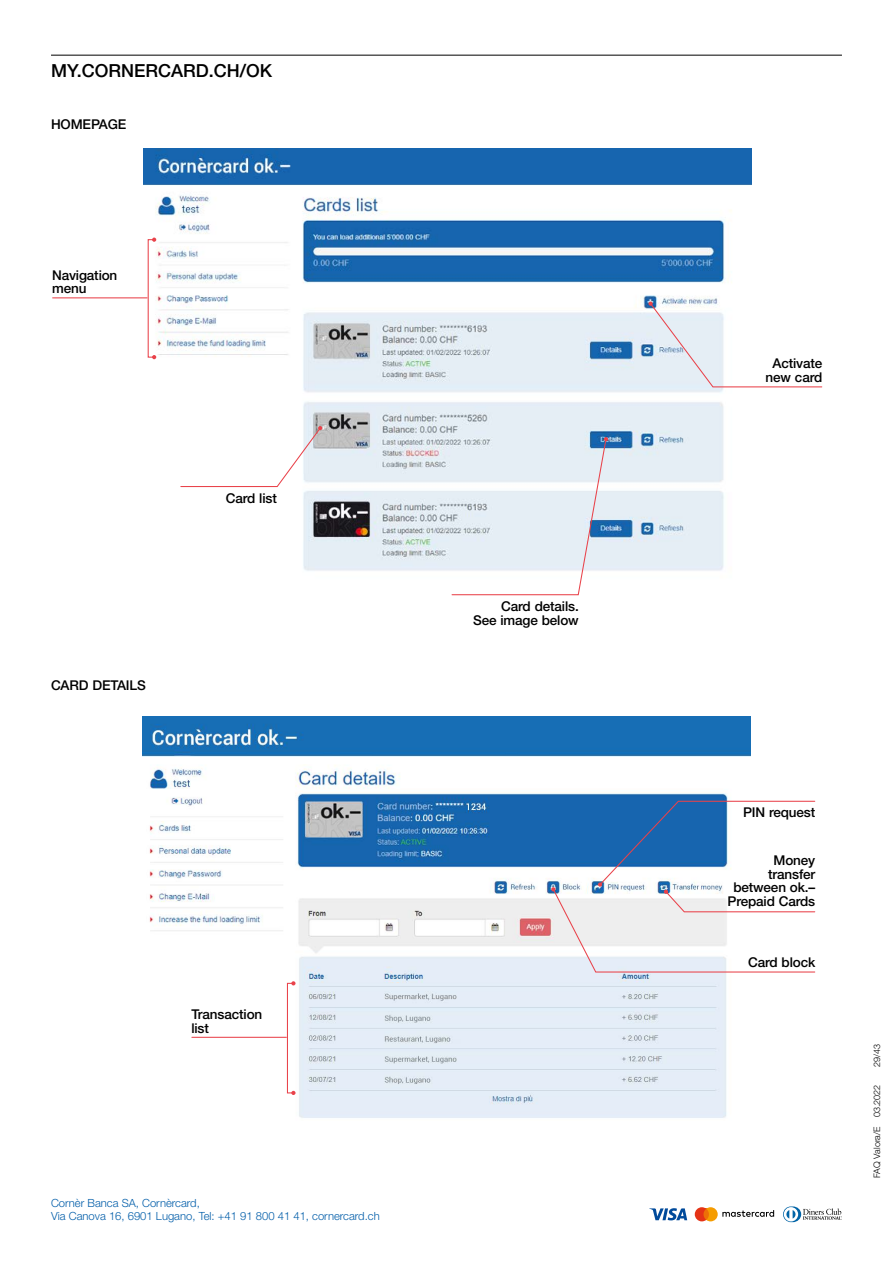
<style>
.page{position:relative;width:893px;height:1263px;background:#fff}
.page>*{position:absolute;margin:0;border:0;box-sizing:border-box;transform-origin:0 0}
.t1{font:500 18px "Helvetica Neue LT Std";color:#000}
.t2{font:500 13.5px/13.5px "Helvetica Neue LT Std";letter-spacing:-.01em;color:#000}
.t3{font:300 11.25px/13.5px "Helvetica Neue LT Std";color:#005da9}
.t4{font:300 9px "Helvetica Neue LT Std";color:#000}
</style>
<div class="page">
<svg style="left:695px;top:1207px;width:79px;height:14px"></svg>
<svg style="left:783px;top:1206px;width:59px;height:16px"></svg>
<svg style="left:649px;top:1208px;width:38px;height:12px"></svg>
<img style="left:143px;top:149px;width:608px;height:422px">
<svg style="left:451px;top:437px;width:157px;height:159px"></svg>
<svg style="left:180px;top:426px;width:142px;height:62px"></svg>
<svg style="left:648px;top:301px;width:175px;height:87px"></svg>
<hr style="left:53px;top:297px;width:94px;height:1px;background:#e9424a">
<div style="left:148px;top:239px;width:7px;height:119px;border:1px solid #e9424a"></div>
<svg style="left:152px;top:238px;width:4px;height:4px"></svg>
<svg style="left:152px;top:355px;width:4px;height:4px"></svg>
<img style="left:142px;top:716px;width:608px;height:402px">
<hr style="left:192px;top:1037px;width:94px;height:1px;background:#e9424a">
<div style="left:287px;top:983px;width:7px;height:110px;border:1px solid #e9424a"></div>
<svg style="left:291px;top:981px;width:5px;height:4px"></svg>
<svg style="left:291px;top:1091px;width:5px;height:4px"></svg>
<svg style="left:551px;top:800px;width:265px;height:173px"></svg>
<hr style="left:51px;top:55px;width:791px;height:1px;background:#000">
<h1 class="t1" style="left:51px;top:59px;width:223px">MY.CORNERCARD.CH/OK</h1>
<p class="t2" style="left:51px;top:117px;width:77px">HOMEPAGE</p>
<p class="t2" style="left:52px;top:268px;width:67px">Navigation menu</p>
<p class="t2" style="left:51px;top:678px;width:96px">CARD DETAILS</p>
<p class="t2" style="left:226px;top:491px;width:53px">Card list</p>
<p class="t2" style="left:473px;top:600px;width:107px;text-align:right">Card details.<br>See image below</p>
<p class="t2" style="left:191px;top:1007px;width:72px">Transaction list</p>
<p class="t3" style="left:51px;top:1196px;width:330px">Cornèr Banca SA, Cornèrcard,<br>Via Canova 16, 6901 Lugano, Tel: +41 91 800 41 41, cornercard.ch</p>
<p class="t2" style="left:766px;top:357px;width:58px;text-align:center">Activate new card</p>
<p class="t2" style="left:743px;top:805px;width:74px">PIN request</p>
<p class="t2" style="left:727px;top:853px;width:89px;text-align:right">Money transfer between ok.–<br>Prepaid Cards</p>
<p class="t2" style="left:748px;top:955px;width:69px">Card block</p>
<p class="t4" style="left:871px;top:1067px;width:25px;rotate:-90deg">29/43</p>
<p class="t4" style="left:871px;top:1178px;width:94px;rotate:-90deg">FAQ Valora/E 03.2022</p>
</div>
